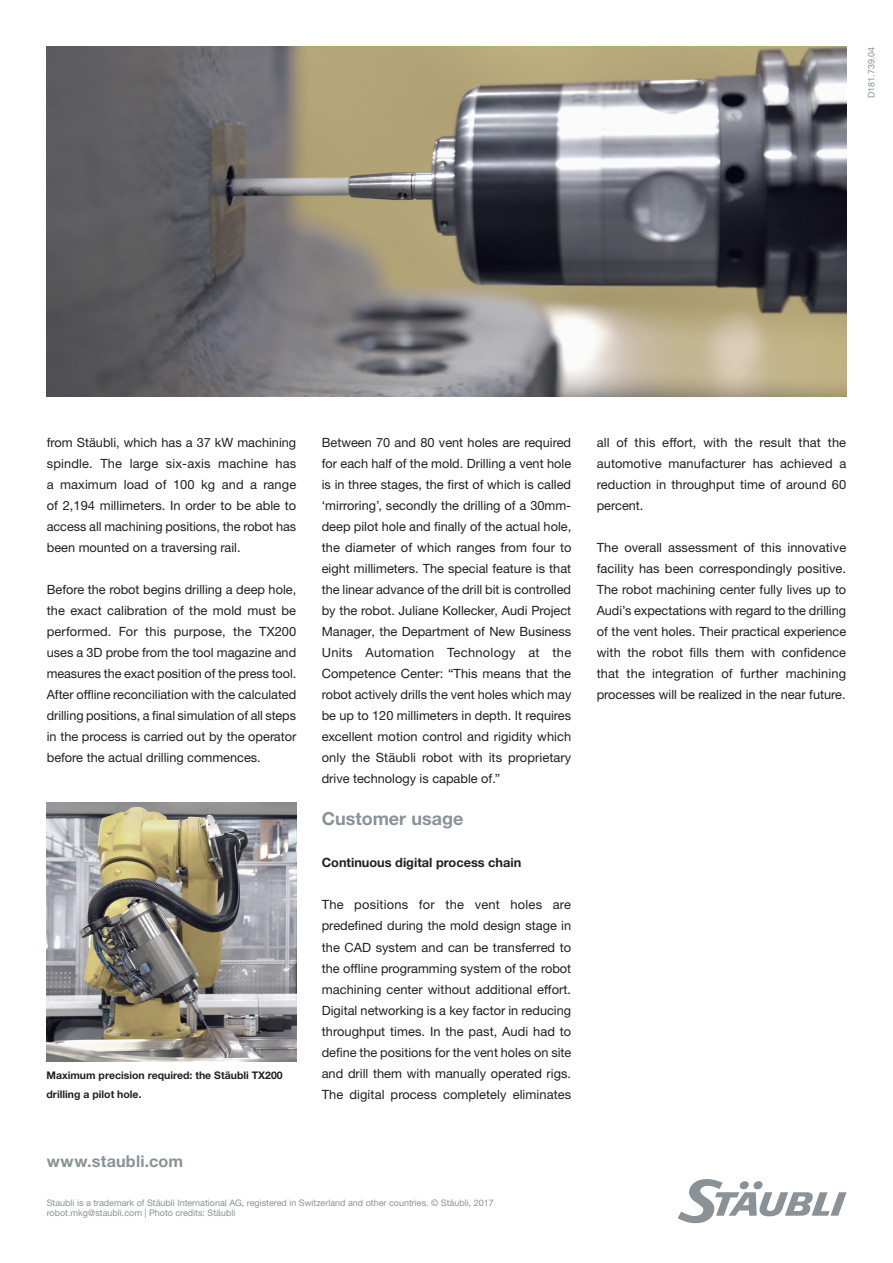
<style>
.page{position:relative;width:893px;height:1263px;background:#fff}
.page>*{position:absolute;margin:0;border:0;box-sizing:border-box;transform-origin:0 0}
.Aufgabe_Lösung{font:700 18px "Helvetica Neue LTW1 G";color:#8a9297}
.t1{font:700 16.2px "Helvetica Neue LTW1 G";letter-spacing:.015em;color:#8a9297}
.Text{font:12.75px/21px "Helvetica Neue LTW1 G";color:#231f20;text-align:justify}
.Black_Headline{font:700 12.75px "Helvetica Neue LTW1 G";color:#231f20}
.t2{font:700 10.5px/19.5px "Helvetica Neue LTW1 G";color:#231f20}
.Trademark{font:9px "Helvetica Neue LTW1 G";color:#8a9297}
</style>
<div class="page">
<img style="left:47px;top:47px;width:799px;height:350px">
<svg style="left:678px;top:1179px;width:169px;height:45px"></svg>
<img style="left:47px;top:802px;width:249px;height:259px">
<p class="Trademark" style="left:865px;top:98px;width:53px;rotate:-90deg">D181.739.04</p>
<p class="Text" style="left:47px;top:432px;width:251px">from Stäubli, which has a 37 kW machining spindle. The large six-axis machine has a maximum load of 100 kg and a range of 2,194 millimeters. In order to be able to access all machining positions, the robot has been mounted on a traversing rail.</p>
<p class="Text" style="left:47px;top:579px;width:251px">Before the robot begins drilling a deep hole, the exact calibration of the mold must be performed. For this purpose, the TX200 uses a 3D probe from the tool magazine and measures the exact position of the press tool.<br>After offline reconciliation with the calculated drilling positions, a final simulation of all steps in the process is carried out by the operator before the actual drilling commences.</p>
<p class="t2" style="left:47px;top:1065px;width:238px">Maximum precision required: the Stäubli TX200 drilling a pilot hole.</p>
<p class="Text" style="left:322px;top:432px;width:251px">Between 70 and 80 vent holes are required for each half of the mold. Drilling a vent hole is in three stages, the first of which is called ‘mirroring’, secondly the drilling of a 30mm&shy;deep pilot hole and finally of the actual hole, the diameter of which ranges from four to eight millimeters. The special feature is that the linear advance of the drill bit is controlled by the robot. Juliane Kollecker, Audi Project Manager, the Department of New Business Units Automation Technology at the Competence Center: “This means that the robot actively drills the vent holes which may be up to 120 millimeters in depth. It requires excellent motion control and rigidity which only the Stäubli robot with its proprietary drive technology is capable of.”</p>
<p class="Aufgabe_Lösung" style="left:322px;top:808px;width:143px">Customer usage</p>
<p class="Black_Headline" style="left:322px;top:855px;width:201px">Continuous digital process chain</p>
<p class="Text" style="left:322px;top:894px;width:251px">The positions for the vent holes are predefined during the mold design stage in the CAD system and can be transferred to the offline programming system of the robot machining center without additional effort.<br>Digital networking is a key factor in reducing throughput times. In the past, Audi had to define the positions for the vent holes on site and drill them with manually operated rigs.<br>The digital process completely eliminates</p>
<p class="t1" style="left:47px;top:1151px;width:138px">www.staubli.com</p>
<p class="Trademark" style="left:47px;top:1197px;width:448px">Staubli is a trademark of Stäubli International AG, registered in Switzerland and other countries. © Stäubli, 2017</p>
<p class="Trademark" style="left:47px;top:1207px;width:190px">robot.mkg@staubli.com | Photo credits: Stäubli</p>
<p class="Text" style="left:597px;top:432px;width:251px">all of this effort, with the result that the automotive manufacturer has achieved a reduction in throughput time of around 60 percent.</p>
<p class="Text" style="left:597px;top:537px;width:251px">The overall assessment of this innovative facility has been correspondingly positive.<br>The robot machining center fully lives up to Audi’s expectations with regard to the drilling of the vent holes. Their practical experience with the robot fills them with confidence that the integration of further machining processes will be realized in the near future.</p>
</div>
